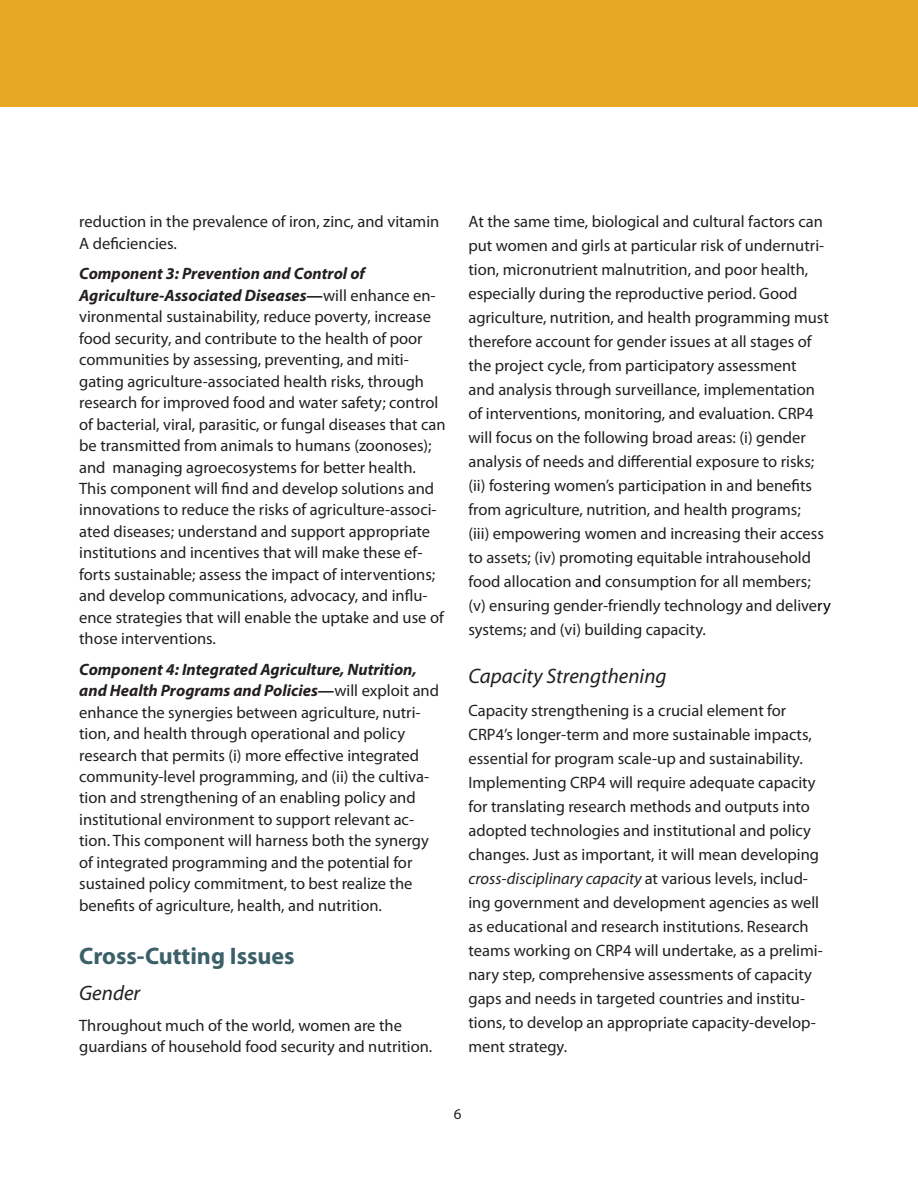
<style>
.page{position:relative;width:918px;height:1188px;background:#fff}
.page>*{position:absolute;margin:0;border:0;box-sizing:border-box;transform-origin:0 0}
.Heading_2{font:700 24px "Myriad Pro";color:#3b6068}
.Heading_3{font:italic 21px "Myriad Pro";color:#231f20}
.Body_Text_no_indent{font:16.5px/24px "Myriad Pro";color:#231f20}
.Body_Text_Indent{font:16.5px/21.5px "Myriad Pro";color:#231f20}
.t1{font:15px "Myriad Pro";color:#231f20}
.s1{font-weight:700;font-style:italic}
.s2{color:#000}
.s3{font-style:italic}
</style>
<div class="page">
<div style="left:0;top:0;width:918px;height:106px;background:#e8a722"></div>
<p class="Body_Text_Indent" style="left:79px;top:211px;width:362px">reduction in the prevalence of iron, zinc, and vitamin<br>A deficiencies.</p>
<p class="Body_Text_no_indent" style="left:79px;top:263px;width:368px;line-height:21.5px"><span class="s1">Component 3: Prevention and Control of Agriculture-Associated Diseases—</span>will enhance en&shy;vironmental sustainability, reduce poverty, increase food security, and contribute to the health of poor communities by assessing, preventing, and miti&shy;gating agriculture-associated health risks, through research for improved food and water safety; control of bacterial, viral, parasitic, or fungal diseases that can be transmitted from animals to humans (zoonoses); and managing agroecosystems for better health.<br>This component will find and develop solutions and innovations to reduce the risks of agriculture-associ&shy;ated diseases; understand and support appropriate institutions and incentives that will make these ef&shy;forts sustainable; assess the impact of interventions; and develop communications, advocacy, and influ&shy;ence strategies that will enable the uptake and use of those interventions.</p>
<p class="Body_Text_no_indent" style="left:79px;top:658px;width:361px;line-height:21.5px"><span class="s1">Component 4: Integrated Agriculture, Nutrition, and Health Programs and Policies—</span>will exploit and enhance the synergies between agriculture, nutri&shy;tion, and health through operational and policy research that permits (i) more effective integrated community-level programming, and (ii) the cultiva&shy;tion and strengthening of an enabling policy and institutional environment to support relevant ac&shy;tion. This component will harness both the synergy of integrated programming and the potential for sustained policy commitment, to best realize the benefits of agriculture, health, and nutrition.</p>
<p class="Heading_2" style="left:79px;top:940px;width:217px">Cross-Cutting Issues</p>
<p class="Heading_3" style="left:79px;top:982px;width:63px">Gender</p>
<p class="Body_Text_no_indent" style="left:79px;top:1014px;width:355px;line-height:21.5px">Throughout much of the world, women are the guardians of household food security and nutrition.</p>
<p class="Body_Text_no_indent" style="left:468px;top:210px;width:364px">At the same time, biological and cultural factors can put women and girls at particular risk of undernutri&shy;tion, micronutrient malnutrition, and poor health, especially during the reproductive period. Good agriculture, nutrition, and health programming must therefore account for gender issues at all stages of the project cycle, from participatory assessment<br>and analysis through surveillance, implementation of interventions, monitoring, and evaluation. CRP4 will focus on the following broad areas: (i) gender analysis of needs and differential exposure to risks; (ii) fostering women’s participation in and benefits from agriculture, nutrition, and health programs;<br>(iii) empowering women and increasing their access to assets; (iv) promoting equitable intrahousehold food allocation an<span class="s2">d</span> consumption for all members; (v) ensuring gender-friendly technology and delive<span class="s2">ry </span>systems; and (vi) building capacity.</p>
<p class="Heading_3" style="left:468px;top:665px;width:200px">Capacity Strengthening</p>
<p class="Body_Text_no_indent" style="left:468px;top:698px;width:356px">Capacity strengthening is a crucial element for CRP4’s longer-term and more sustainable impacts, essential for program scale-up and sustainability.<br>Implementing CRP4 will require adequate capacity for translating research methods and outputs into adopted technologies and institutional and policy changes. Just as important, it will mean developing <span class="s3">cross-disciplinary capacity</span> at various levels, includ&shy;ing government and development agencies as well as educational and research institutions. Research teams working on CRP4 will undertake, as a prelimi&shy;nary step, comprehensive assessments of capacity gaps and needs in targeted countries and institu&shy;tions, to develop an appropriate capacity-develop&shy;ment strategy.</p>
<p class="t1" style="left:454px;top:1105px;width:9px">6</p>
</div>
